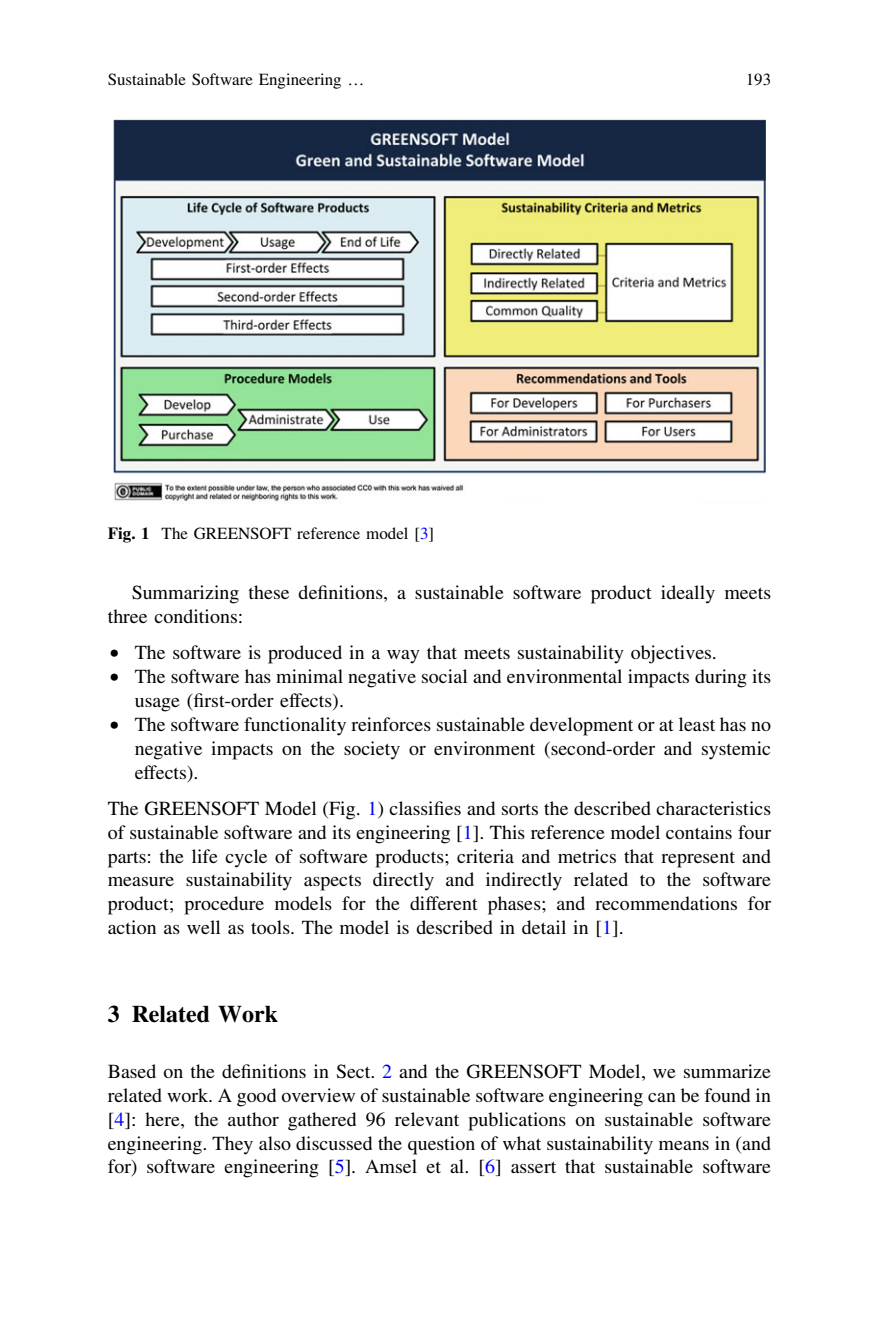
<style>
.page{position:relative;width:879px;height:1333px;background:#fff}
.page>*{position:absolute;margin:0;border:0;box-sizing:border-box;transform-origin:0 0}
.t1{font:24px "Adv GTIMES B";color:#000}
.t2{font:20px/24px "Adv GTIMES R";color:#000;text-align:justify}
.t3{font:17px "Adv GTIMES R";color:#000}
.s1{font-family:"Adv PS Sym"}
.s2{font-family:"Adv GTIMES B"}
.s3{color:#00f}
</style>
<div class="page">
<img style="left:113px;top:119px;width:652px;height:384px">
<p class="t3" style="left:108px;top:73px;width:258px">Sustainable Software Engineering <span class="s1">…</span></p>
<p class="t3" style="left:746px;top:73px;width:27px">193</p>
<p class="t3" style="left:108px;top:527px;width:328px"><span class="s2">Fig. 1</span> The GREENSOFT reference model [<span class="s3">3</span>]</p>
<p class="t2" style="left:108px;top:582px;width:665px;text-indent:24px">Summarizing these definitions, a sustainable software product ideally meets three conditions:</p>
<p class="t2" style="left:110px;top:642px;width:608px"><span class="s1">•</span> The software is produced in a way that meets sustainability objectives.</p>
<p class="t2" style="left:135px;top:666px;width:638px;text-indent:-25px"><span class="s1">•</span> The software has minimal negative social and environmental impacts during its usage (first-order effects).</p>
<p class="t2" style="left:135px;top:714px;width:638px;text-indent:-25px"><span class="s1">•</span> The software functionality reinforces sustainable development or at least has no negative impacts on the society or environment (second-order and systemic effects).</p>
<p class="t2" style="left:108px;top:798px;width:665px">The GREENSOFT Model (Fig. <span class="s3">1</span>) classifies and sorts the described characteristics of sustainable software and its engineering [<span class="s3">1</span>]. This reference model contains four parts: the life cycle of software products; criteria and metrics that represent and measure sustainability aspects directly and indirectly related to the software product; procedure models for the different phases; and recommendations for action as well as tools. The model is described in detail in [<span class="s3">1</span>].</p>
<p class="t1" style="left:108px;top:1005px;width:172px">3 Related Work</p>
<p class="t2" style="left:108px;top:1061px;width:665px">Based on the definitions in Sect. <span class="s3">2</span> and the GREENSOFT Model, we summarize related work. A good overview of sustainable software engineering can be found in [<span class="s3">4</span>]: here, the author gathered 96 relevant publications on sustainable software engineering. They also discussed the question of what sustainability means in (and for) software engineering [<span class="s3">5</span>]. Amsel et al. [<span class="s3">6</span>] assert that sustainable software</p>
</div>
